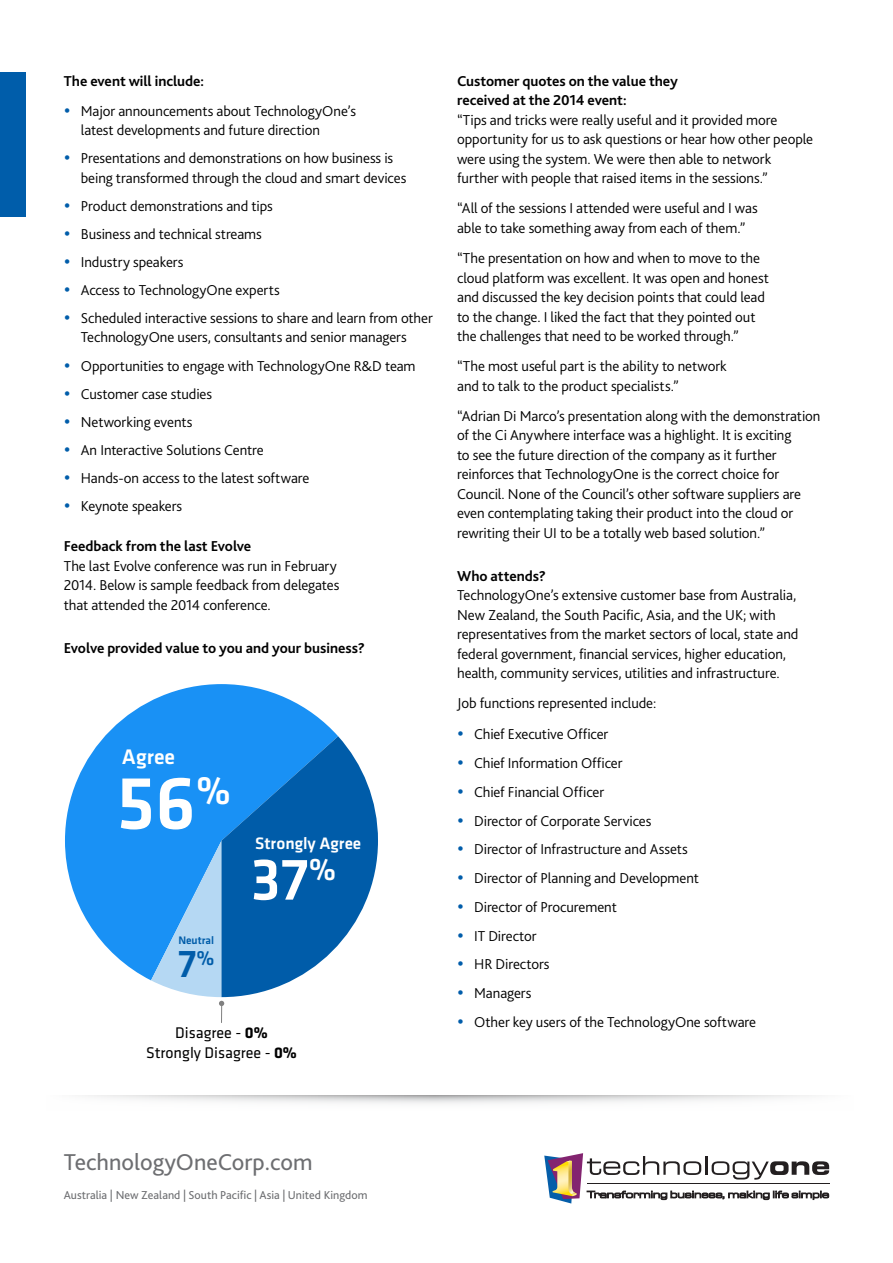
<style>
.page{position:relative;width:893px;height:1263px;background:#fff}
.page>*{position:absolute;margin:0;border:0;box-sizing:border-box;transform-origin:0 0}
.t1{font:500 77.7px "Klavika";color:#fff}
.t2{font:500 61.2px "Klavika";color:#fff}
.t3{font:500 40.2px "Klavika";color:#005ca9}
.t4{font:24px "Bliss 2";color:#6d6e71}
.t5{font:500 21.9px "Klavika";color:#fff}
.t6{font:500 17.25px "Klavika";color:#fff}
.t7{font:16.05px/19.2px "Klavika";color:#000;text-align:center}
.t8{font:300 15px/19.5px "Bliss 2";letter-spacing:-.005em;color:#000}
.t9{font:700 15px/19.5px "Bliss 2";letter-spacing:-.005em;color:#000}
.t10{font:12px "Bliss 2";color:#6d6e71}
.t11{font:500 11.25px "Klavika";color:#005ca9}
.s1{font-weight:700}
</style>
<div class="page">
<div style="left:0;top:72px;width:26px;height:145px;background:#005daa"></div>
<svg style="left:85px;top:1095px;width:727px;height:9px"></svg>
<svg style="left:544px;top:1153px;width:285px;height:50px"></svg>
<svg style="left:65px;top:684px;width:273px;height:296px;fill:#1991f5"></svg>
<svg style="left:151px;top:736px;width:227px;height:287px"></svg>
<p class="t9" style="left:64px;top:71px;width:142px">The event will include:</p>
<p class="t8" style="left:81px;top:101px;width:277px">Major announcements about TechnologyOne’s latest developments and future direction</p>
<p class="t8" style="left:81px;top:148px;width:327px">Presentations and demonstrations on how business is being transformed through the cloud and smart devices</p>
<p class="t8" style="left:81px;top:192px;width:354px;line-height:28px">Product demonstrations and tips<br>Business and technical streams<br>Industry speakers<br>Access to TechnologyOne experts<br>Scheduled interactive sessions to share and learn from other</p>
<p class="t8" style="left:81px;top:323px;width:336px;line-height:28px">TechnologyOne users, consultants and senior managers Opportunities to engage with TechnologyOne R&amp;D team Customer case studies<br>Networking events<br>An Interactive Solutions Centre<br>Hands-on access to the latest software<br>Keynote speakers</p>
<p class="t9" style="left:64px;top:536px;width:189px">Feedback from the last Evolve</p>
<p class="t8" style="left:64px;top:556px;width:277px">The last Evolve conference was run in February<br>2014. Below is sample feedback from delegates that attended the 2014 conference.</p>
<p class="t9" style="left:64px;top:638px;width:303px">Evolve provided value to you and your business?</p>
<h3 class="t5" style="left:122px;top:742px;width:55px">Agree</h3>
<h1 class="t1" style="left:116px;top:750px;width:116px">56<sup>%</sup></h1>
<p class="t11" style="left:178px;top:932px;width:37px">Neutral</p>
<h3 class="t3" style="left:178px;top:937px;width:38px">7<sup>%</sup></h3>
<p class="t6" style="left:255px;top:831px;width:107px">Strongly Agree</p>
<h2 class="t2" style="left:251px;top:838px;width:87px">37<sup>%</sup></h2>
<p class="t7" style="left:146px;top:1023px;width:152px">Disagree - <span class="s1">0%<br></span>Strongly Disagree - <span class="s1">0%</span></p>
<p class="t9" style="left:457px;top:71px;width:222px">Customer quotes on the value they received at the 2014 event:</p>
<p class="t8" style="left:457px;top:110px;width:358px">“Tips and tricks were really useful and it provided more opportunity for us to ask questions or hear how other people were using the system. We were then able to network further with people that raised items in the sessions.”</p>
<p class="t8" style="left:457px;top:198px;width:302px">“All of the sessions I attended were useful and I was able to take something away from each of them.”</p>
<p class="t8" style="left:457px;top:248px;width:313px">“The presentation on how and when to move to the cloud platform was excellent. It was open and honest and discussed the key decision points that could lead to the change. I liked the fact that they pointed out the challenges that need to be worked through.”</p>
<p class="t8" style="left:457px;top:356px;width:271px">“The most useful part is the ability to network and to talk to the product specialists.”</p>
<p class="t8" style="left:457px;top:406px;width:365px">“Adrian Di Marco’s presentation along with the demonstration of the Ci Anywhere interface was a highlight. It is exciting<br>to see the future direction of the company as it further reinforces that TechnologyOne is the correct choice for Council. None of the Council’s other software suppliers are even contemplating taking their product into the cloud or rewriting their UI to be a totally web based solution.”</p>
<p class="t9" style="left:457px;top:566px;width:90px">Who attends?</p>
<p class="t8" style="left:457px;top:585px;width:343px">TechnologyOne’s extensive customer base from Australia, New Zealand, the South Pacific, Asia, and the UK; with representatives from the market sectors of local, state and federal government, financial services, higher education, health, community services, utilities and infrastructure.</p>
<p class="t8" style="left:474px;top:688px;width:184px;line-height:30.9px;text-indent:-17px">Job functions represented include:<br>Chief Executive Officer</p>
<p class="t8" style="left:474px;top:748px;width:283px;line-height:28.8px">Chief Information Officer<br>Chief Financial Officer<br>Director of Corporate Services<br>Director of Infrastructure and Assets<br>Director of Planning and Development<br>Director of Procurement<br>IT Director<br>HR Directors<br>Managers<br>Other key users of the TechnologyOne software</p>
<h3 class="t4" style="left:64px;top:1147px;width:250px">TechnologyOneCorp.com</h3>
<p class="t10" style="left:64px;top:1188px;width:305px">Australia | New Zealand | South Pacific | Asia | United Kingdom</p>
</div>
